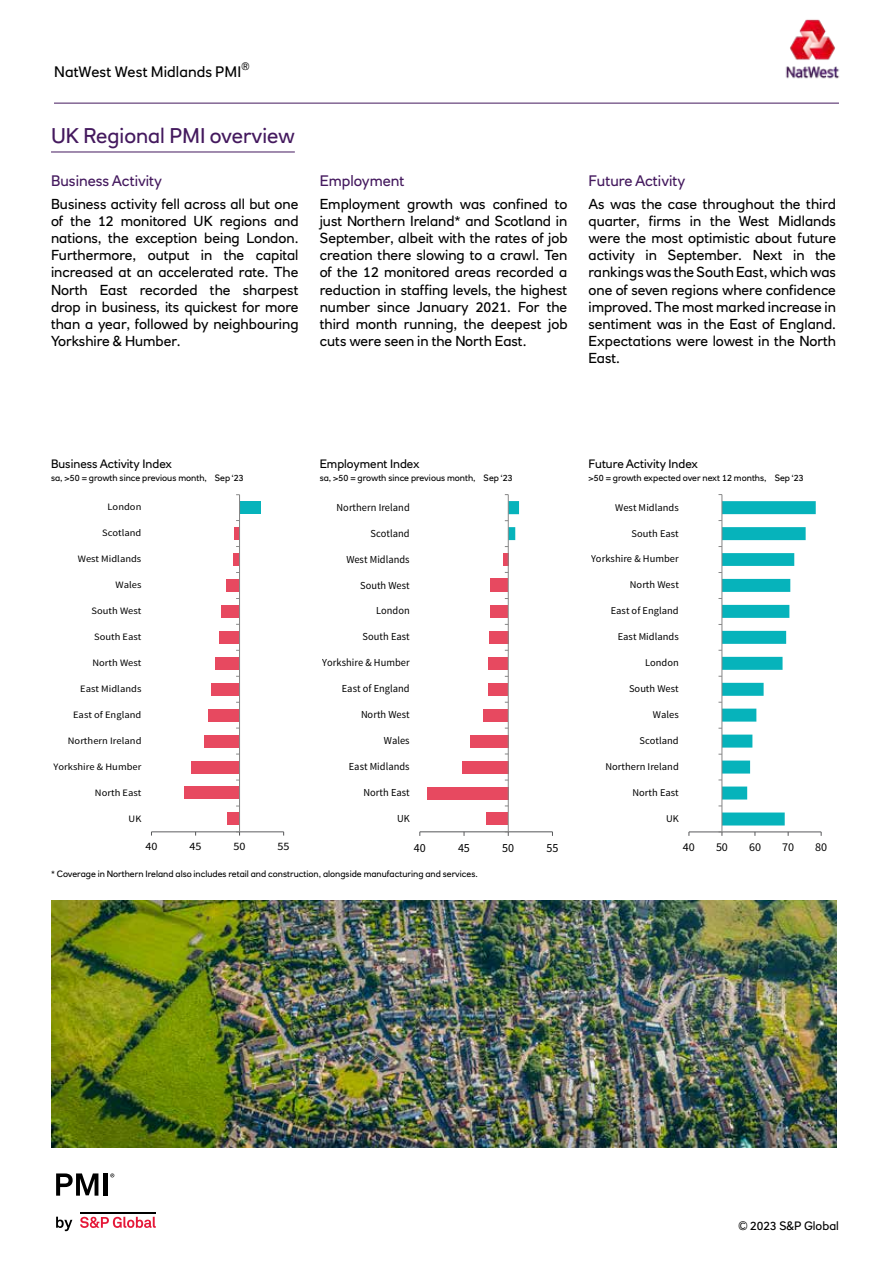
<style>
.page{position:relative;width:893px;height:1263px;background:#fff}
.page>*{position:absolute;margin:0;border:0;box-sizing:border-box;transform-origin:0 0}
.t1{font:21px "RN House Sans";color:#44195e}
.t2{font:15px "RN House Sans";color:#44195e}
.t3{font:15px "RN House Sans";letter-spacing:.005em;color:#000}
.t4{font:14.25px/17.1px "RN House Sans";color:#000;text-align:justify}
.t5{font:12.45px "Source Sans Pro";letter-spacing:-.005em;color:#000}
.t6{font:12px "RN House Sans";color:#000}
.t7{font:11.85px "Source Sans Pro";letter-spacing:-.005em;color:#000}
.t8{font:11.25px "Source Sans Pro";letter-spacing:-.005em;color:#000;scale:1.07 1}
.t9{font:10.65px "Source Sans Pro";letter-spacing:.005em;color:#000}
.t10{font:10.5px "RN House Sans";color:#000}
.t11{font:10.35px "Source Sans Pro";letter-spacing:.005em;color:#000}
.t12{font:9.75px "Source Sans Pro";letter-spacing:.005em;color:#000;scale:1.07 1}
.t13{font:9px "RN House Sans";color:#000}
</style>
<div class="page">
<hr style="left:54px;top:103px;width:785px;height:1px;background:#44195e">
<img style="left:785px;top:19px;width:55px;height:60px">
<svg style="left:56px;top:1217px;width:16px;height:14px"></svg>
<svg style="left:80px;top:1216px;width:76px;height:12px"></svg>
<hr style="left:80px;top:1212px;width:76px;height:1px;background:#000">
<svg style="left:56px;top:1173px;width:42px;height:23px"></svg>
<hr style="left:104px;top:1173px;width:4px;height:23px;background:#000">
<svg style="left:110px;top:1173px;width:4px;height:4px"></svg>
<hr style="left:51px;top:152px;width:244px;height:1px;background:#44195e">
<div style="left:227px;top:812px;width:13px;height:13px;background:#e74960"></div>
<div style="left:184px;top:786px;width:56px;height:13px;background:#e74960"></div>
<div style="left:191px;top:761px;width:49px;height:12px;background:#e74960"></div>
<div style="left:204px;top:735px;width:36px;height:13px;background:#e74960"></div>
<div style="left:208px;top:709px;width:32px;height:13px;background:#e74960"></div>
<div style="left:211px;top:683px;width:29px;height:13px;background:#e74960"></div>
<div style="left:215px;top:657px;width:25px;height:13px;background:#e74960"></div>
<div style="left:219px;top:631px;width:21px;height:13px;background:#e74960"></div>
<div style="left:221px;top:605px;width:19px;height:13px;background:#e74960"></div>
<div style="left:226px;top:579px;width:14px;height:13px;background:#e74960"></div>
<div style="left:233px;top:553px;width:7px;height:13px;background:#e74960"></div>
<div style="left:234px;top:527px;width:6px;height:13px;background:#e74960"></div>
<div style="left:240px;top:501px;width:21px;height:13px;background:#06b3bb"></div>
<hr style="left:151px;top:831px;width:133px;height:1px;background:#58595b">
<hr style="left:239px;top:495px;width:1px;height:337px;background:#868686">
<img style="left:51px;top:901px;width:785px;height:246px">
<div style="left:486px;top:812px;width:22px;height:13px;background:#e74960"></div>
<div style="left:427px;top:786px;width:81px;height:13px;background:#e74960"></div>
<div style="left:462px;top:761px;width:46px;height:12px;background:#e74960"></div>
<div style="left:470px;top:734px;width:38px;height:13px;background:#e74960"></div>
<div style="left:483px;top:709px;width:25px;height:13px;background:#e74960"></div>
<div style="left:488px;top:683px;width:20px;height:13px;background:#e74960"></div>
<div style="left:488px;top:657px;width:20px;height:13px;background:#e74960"></div>
<div style="left:489px;top:631px;width:19px;height:13px;background:#e74960"></div>
<div style="left:490px;top:605px;width:18px;height:13px;background:#e74960"></div>
<div style="left:490px;top:579px;width:18px;height:13px;background:#e74960"></div>
<div style="left:503px;top:553px;width:5px;height:13px;background:#e74960"></div>
<hr style="left:420px;top:831px;width:132px;height:1px;background:#58595b">
<hr style="left:508px;top:495px;width:1px;height:337px;background:#868686">
<svg style="left:505px;top:831px;width:4px;height:5px"></svg>
<svg style="left:505px;top:501px;width:14px;height:39px"></svg>
<hr style="left:689px;top:831px;width:132px;height:1px;background:#58595b">
<hr style="left:722px;top:495px;width:1px;height:337px;background:#868686">
<svg style="left:718px;top:831px;width:5px;height:5px"></svg>
<svg style="left:718px;top:501px;width:98px;height:324px"></svg>
<p class="t10" style="left:241px;top:59px;width:10px">®</p>
<p class="t3" style="left:54px;top:63px;width:189px">NatWest West Midlands PMI</p>
<h1 class="t1" style="left:51px;top:123px;width:245px">UK Regional PMI overview</h1>
<p class="t2" style="left:51px;top:171px;width:113px">Business Activity</p>
<p class="t4" style="left:51px;top:195px;width:249px">Business activity fell across all but one of the 12 monitored UK regions and nations, the exception being London.<br>Furthermore, output in the capital increased at an accelerated rate. The North East recorded the sharpest drop in business, its quickest for more than a year, followed by neighbouring Yorkshire &amp; Humber.</p>
<p class="t2" style="left:320px;top:171px;width:86px">Employment</p>
<p class="t4" style="left:320px;top:195px;width:249px">Employment growth was confined to just Northern Ireland* and Scotland in September, albeit with the rates of job creation there slowing to a crawl. Ten of the 12 monitored areas recorded a reduction in staffing levels, the highest number since January 2021. For the third month running, the deepest job cuts were seen in the North East.</p>
<p class="t2" style="left:588px;top:171px;width:98px">Future Activity</p>
<p class="t4" style="left:588px;top:195px;width:249px">As was the case throughout the third quarter, firms in the West Midlands were the most optimistic about future activity in September. Next in the rankings was the South East, which was one of seven regions where confidence improved. The most marked increase in sentiment was in the East of England.<br>Expectations were lowest in the North East.</p>
<p class="t6" style="left:51px;top:456px;width:122px">Business Activity Index</p>
<p class="t13" style="left:51px;top:472px;width:194px">sa, &gt;50 = growth since previous month, Sep ‘23</p>
<p class="t6" style="left:320px;top:456px;width:101px">Employment Index</p>
<p class="t13" style="left:320px;top:472px;width:194px">sa, &gt;50 = growth since previous month, Sep ‘23</p>
<p class="t6" style="left:588px;top:456px;width:111px">Future Activity Index</p>
<p class="t13" style="left:588px;top:472px;width:217px">&gt;50 = growth expected over next 12 months, Sep ‘23</p>
<p class="t12" style="left:108px;top:501px;width:33px">London</p>
<p class="t9" style="left:337px;top:501px;width:75px">Northern Ireland</p>
<p class="t11" style="left:615px;top:501px;width:65px">West Midlands</p>
<p class="t12" style="left:102px;top:527px;width:38px">Scotland</p>
<p class="t9" style="left:371px;top:526px;width:41px">Scotland</p>
<p class="t11" style="left:632px;top:527px;width:49px">South East</p>
<p class="t12" style="left:78px;top:553px;width:61px">West Midlands</p>
<p class="t9" style="left:346px;top:552px;width:65px">West Midlands</p>
<p class="t11" style="left:591px;top:553px;width:89px">Yorkshire &amp; Humber</p>
<p class="t12" style="left:115px;top:579px;width:26px">Wales</p>
<p class="t9" style="left:360px;top:578px;width:51px">South West</p>
<p class="t11" style="left:630px;top:578px;width:50px">North West</p>
<p class="t12" style="left:92px;top:605px;width:48px">South West</p>
<p class="t9" style="left:376px;top:604px;width:35px">London</p>
<p class="t11" style="left:611px;top:604px;width:70px">East of England</p>
<p class="t12" style="left:94px;top:631px;width:46px">South East</p>
<p class="t9" style="left:363px;top:630px;width:49px">South East</p>
<p class="t11" style="left:618px;top:630px;width:63px">East Midlands</p>
<p class="t12" style="left:92px;top:657px;width:47px">North West</p>
<p class="t9" style="left:322px;top:656px;width:89px">Yorkshire &amp; Humber</p>
<p class="t11" style="left:645px;top:656px;width:35px">London</p>
<p class="t12" style="left:80px;top:683px;width:59px">East Midlands</p>
<p class="t9" style="left:342px;top:682px;width:69px">East of England</p>
<p class="t11" style="left:629px;top:682px;width:51px">South West</p>
<p class="t12" style="left:73px;top:709px;width:65px">East of England</p>
<p class="t9" style="left:361px;top:708px;width:50px">North West</p>
<p class="t11" style="left:653px;top:708px;width:27px">Wales</p>
<p class="t12" style="left:68px;top:735px;width:70px">Northern Ireland</p>
<p class="t9" style="left:384px;top:734px;width:27px">Wales</p>
<p class="t11" style="left:639px;top:734px;width:41px">Scotland</p>
<p class="t12" style="left:54px;top:760px;width:84px">Yorkshire &amp; Humber</p>
<p class="t9" style="left:349px;top:760px;width:62px">East Midlands</p>
<p class="t11" style="left:605px;top:760px;width:75px">Northern Ireland</p>
<p class="t12" style="left:95px;top:786px;width:45px">North East</p>
<p class="t9" style="left:364px;top:786px;width:48px">North East</p>
<p class="t11" style="left:632px;top:786px;width:48px">North East</p>
<p class="t12" style="left:129px;top:812px;width:13px">UK</p>
<p class="t9" style="left:397px;top:812px;width:14px">UK</p>
<p class="t11" style="left:666px;top:812px;width:14px">UK</p>
<p class="t8" style="left:146px;top:840px;width:13px">40</p>
<p class="t8" style="left:190px;top:840px;width:13px">45</p>
<p class="t8" style="left:234px;top:840px;width:13px">50</p>
<p class="t8" style="left:278px;top:840px;width:13px">55</p>
<p class="t5" style="left:414px;top:840px;width:13px">40</p>
<p class="t5" style="left:458px;top:840px;width:13px">45</p>
<p class="t5" style="left:502px;top:840px;width:13px">50</p>
<p class="t5" style="left:546px;top:840px;width:13px">55</p>
<p class="t7" style="left:683px;top:840px;width:13px">40</p>
<p class="t7" style="left:716px;top:840px;width:13px">50</p>
<p class="t7" style="left:749px;top:840px;width:13px">60</p>
<p class="t7" style="left:782px;top:840px;width:13px">70</p>
<p class="t7" style="left:815px;top:840px;width:13px">80</p>
<p class="t13" style="left:51px;top:868px;width:428px">* Coverage in Northern Ireland also includes retail and construction, alongside manufacturing and services.</p>
<p class="t6" style="left:739px;top:1218px;width:102px">© 2023 S&amp;P Global</p>
</div>
